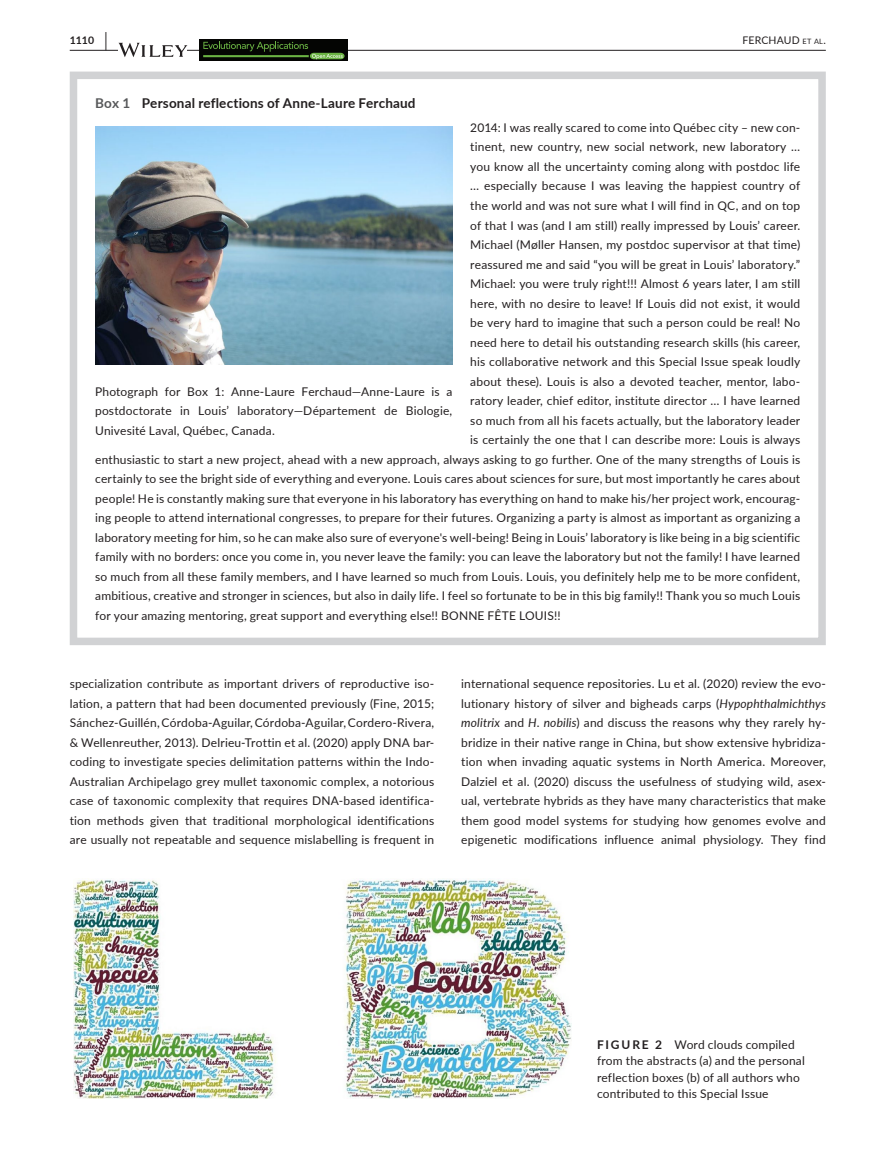
<style>
.page{position:relative;width:893px;height:1174px;background:#fff}
.page>*{position:absolute;margin:0;border:0;box-sizing:border-box;transform-origin:0 0}
.t1{font:700 13.5px "Lato";letter-spacing:.01em;color:#231f20}
.t2{font:12px/19.5px "Lato";letter-spacing:.015em;color:#231f20;text-align:justify}
.t3{font:10.5px "Lato";letter-spacing:.01em;color:#231f20}
.t4{font:700 10.5px "Lato";color:#231f20}
.s1{font-size:19.5px}
.s2{font-size:7.35px}
.s3{color:#57585a}
.s4{font-style:italic}
.s5{font-weight:700}
</style>
<div class="page">
<hr style="left:70px;top:50px;width:756px;height:1px;background:#231f20">
<svg style="left:119px;top:43px;width:68px;height:14px"></svg>
<div style="left:199px;top:40px;width:149px;height:21px;background:#040503"></div>
<svg style="left:203px;top:41px;width:142px;height:18px"></svg>
<div style="left:70px;top:72px;width:756px;height:573px;border:8px solid #d1d2d4"></div>
<img style="left:95px;top:126px;width:357px;height:238px">
<img style="left:74px;top:879px;width:497px;height:219px">
<p class="t4" style="left:70px;top:33px;width:39px">1110 <span class="s1">|</span></p>
<p class="t3" style="left:743px;top:33px;width:85px">FERCHAUD <span class="s2">et al</span>.</p>
<p class="t1" style="left:95px;top:93px;width:322px"><span class="s3">Box 1</span> Personal reflections of Anne-Laure Ferchaud</p>
<p class="t2" style="left:470px;top:117px;width:331px">2014: I was really scared to come into Québec city – new con-</p>
<p class="t2" style="left:470px;top:137px;width:331px">tinent, new country, new social network, new laboratory …</p>
<p class="t2" style="left:470px;top:156px;width:331px">you know all the uncertainty coming along with postdoc life</p>
<p class="t2" style="left:470px;top:176px;width:331px">… especially because I was leaving the happiest country of</p>
<p class="t2" style="left:470px;top:195px;width:331px">the world and was not sure what I will find in QC, and on top</p>
<p class="t2" style="left:470px;top:215px;width:332px">of that I was (and I am still) really impressed by Louis’ career.</p>
<p class="t2" style="left:470px;top:234px;width:331px">Michael (Møller Hansen, my postdoc supervisor at that time)</p>
<p class="t2" style="left:470px;top:254px;width:331px">reassured me and said “you will be great in Louis’ laboratory.”</p>
<p class="t2" style="left:470px;top:273px;width:331px">Michael: you were truly right!!! Almost 6 years later, I am still</p>
<p class="t2" style="left:470px;top:293px;width:331px">here, with no desire to leave! If Louis did not exist, it would</p>
<p class="t2" style="left:470px;top:312px;width:331px">be very hard to imagine that such a person could be real! No</p>
<p class="t2" style="left:470px;top:332px;width:331px">need here to detail his outstanding research skills (his career,</p>
<p class="t2" style="left:470px;top:351px;width:331px">his collaborative network and this Special Issue speak loudly</p>
<p class="t2" style="left:470px;top:371px;width:331px">about these). Louis is also a devoted teacher, mentor, labo-</p>
<p class="t2" style="left:470px;top:390px;width:332px">ratory leader, chief editor, institute director … I have learned</p>
<p class="t2" style="left:470px;top:410px;width:331px">so much from all his facets actually, but the laboratory leader</p>
<p class="t2" style="left:470px;top:429px;width:331px">is certainly the one that I can describe more: Louis is always</p>
<p class="t2" style="left:95px;top:449px;width:706px">enthusiastic to start a new project, ahead with a new approach, always asking to go further. One of the many strengths of Louis is</p>
<p class="t2" style="left:95px;top:468px;width:706px">certainly to see the bright side of everything and everyone. Louis cares about sciences for sure, but most importantly he cares about</p>
<p class="t2" style="left:95px;top:488px;width:707px">people! He is constantly making sure that everyone in his laboratory has everything on hand to make his/her project work, encourag-</p>
<p class="t2" style="left:95px;top:507px;width:707px">ing people to attend international congresses, to prepare for their futures. Organizing a party is almost as important as organizing a</p>
<p class="t2" style="left:95px;top:527px;width:706px">laboratory meeting for him, so he can make also sure of everyone's well-being! Being in Louis’ laboratory is like being in a big scientific</p>
<p class="t2" style="left:95px;top:546px;width:706px">family with no borders: once you come in, you never leave the family: you can leave the laboratory but not the family! I have learned</p>
<p class="t2" style="left:95px;top:566px;width:706px">so much from all these family members, and I have learned so much from Louis. Louis, you definitely help me to be more confident,</p>
<p class="t2" style="left:95px;top:585px;width:706px">ambitious, creative and stronger in sciences, but also in daily life. I feel so fortunate to be in this big family!! Thank you so much Louis</p>
<p class="t2" style="left:95px;top:605px;width:467px">for your amazing mentoring, great support and everything else!! BONNE FÊTE LOUIS!!</p>
<p class="t2" style="left:95px;top:381px;width:359px">Photograph for Box 1: Anne-Laure Ferchaud—Anne-Laure is a postdoctorate in Louis’ laboratory—Département de Biologie, Univesité Laval, Québec, Canada.</p>
<p class="t2" style="left:70px;top:674px;width:366px">specialization contribute as important drivers of reproductive iso&shy;lation, a pattern that had been documented previously (Fine, 2015; Sánchez-Guillén, Córdoba-Aguilar, Córdoba-Aguilar, Cordero-Rivera, &amp; Wellenreuther, 2013). Delrieu-Trottin et al. (2020) apply DNA bar&shy;coding to investigate species delimitation patterns within the Indo-Australian Archipelago grey mullet taxonomic complex, a notorious case of taxonomic complexity that requires DNA-based identifica&shy;tion methods given that traditional morphological identifications are usually not repeatable and sequence mislabelling is frequent in</p>
<p class="t2" style="left:461px;top:674px;width:366px">international sequence repositories. Lu et al. (2020) review the evo&shy;lutionary history of silver and bigheads carps (<span class="s4">Hypophthalmichthys molitrix</span> and <span class="s4">H. nobilis</span>) and discuss the reasons why they rarely hy&shy;bridize in their native range in China, but show extensive hybridiza&shy;tion when invading aquatic systems in North America. Moreover, Dalziel et al. (2020) discuss the usefulness of studying wild, asex&shy;ual, vertebrate hybrids as they have many characteristics that make them good model systems for studying how genomes evolve and epigenetic modifications influence animal physiology. They find</p>
<p class="t2" style="left:597px;top:1035px;width:209px;line-height:16.5px;text-align:left"><span class="s5">FIGURE 2</span> Word clouds compiled from the abstracts (a) and the personal reflection boxes (b) of all authors who contributed to this Special Issue</p>
</div>
